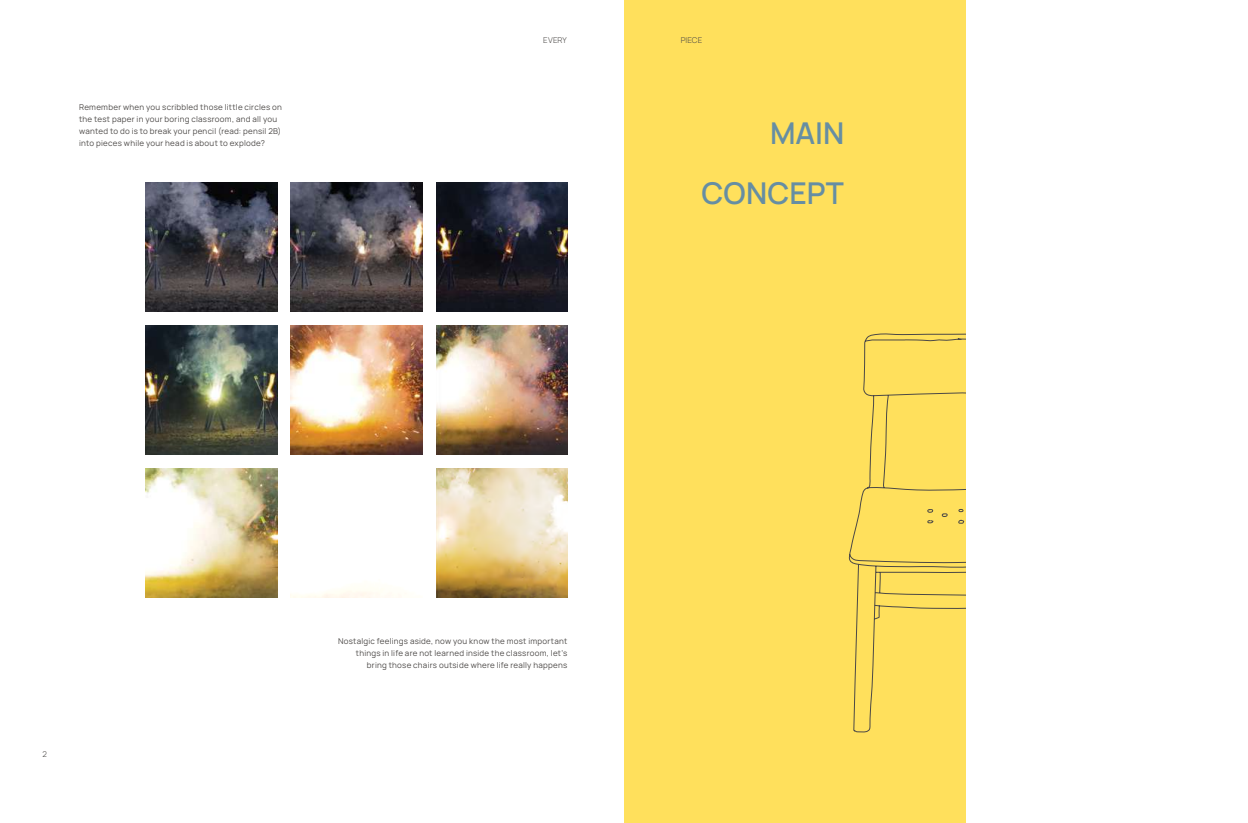
<style>
.page{position:relative;width:1248px;height:823px;background:#fff}
.page>*{position:absolute;margin:0;border:0;box-sizing:border-box;transform-origin:0 0}
.t1{font:600 30px/59.3px "Manrope";color:#668ea3;text-align:right}
.t2{font:8px/12px "Manrope";letter-spacing:.03em;color:#4b4846;text-align:right}
.t3{font:300 8px "Manrope";letter-spacing:.015em;color:#4b4846}
</style>
<div class="page">
<img style="left:146px;top:182px;width:131px;height:130px">
<img style="left:146px;top:325px;width:131px;height:129px">
<img style="left:146px;top:468px;width:131px;height:129px">
<img style="left:291px;top:182px;width:131px;height:130px">
<img style="left:291px;top:325px;width:131px;height:129px">
<img style="left:436px;top:182px;width:131px;height:130px">
<img style="left:436px;top:325px;width:131px;height:129px">
<img style="left:436px;top:468px;width:131px;height:129px">
<div style="left:624px;top:0;width:341px;height:822px;background:#ffe05c"></div>
<svg style="left:848px;top:333px;width:117px;height:400px"></svg>
<p class="t2" style="left:79px;top:101px;width:204px;text-align:left">Remember when you scribbled those little circles on the test paper in your boring classroom, and all you wanted to do is to break your pencil (read: pensil 2B) into pieces while your head is about to explode?</p>
<p class="t3" style="left:543px;top:35px;width:25px">EVERY</p>
<p class="t3" style="left:680px;top:35px;width:23px">PIECE</p>
<h1 class="t1" style="left:701px;top:104px;width:144px">MAIN<br>CONCEPT</h1>
<p class="t3" style="left:43px;top:748px;width:6px">2</p>
<p class="t2" style="left:338px;top:635px;width:231px">Nostalgic feelings aside, now you know the most important things in life are not learned inside the classroom, let’s bring those chairs outside where life really happens</p>
</div>
